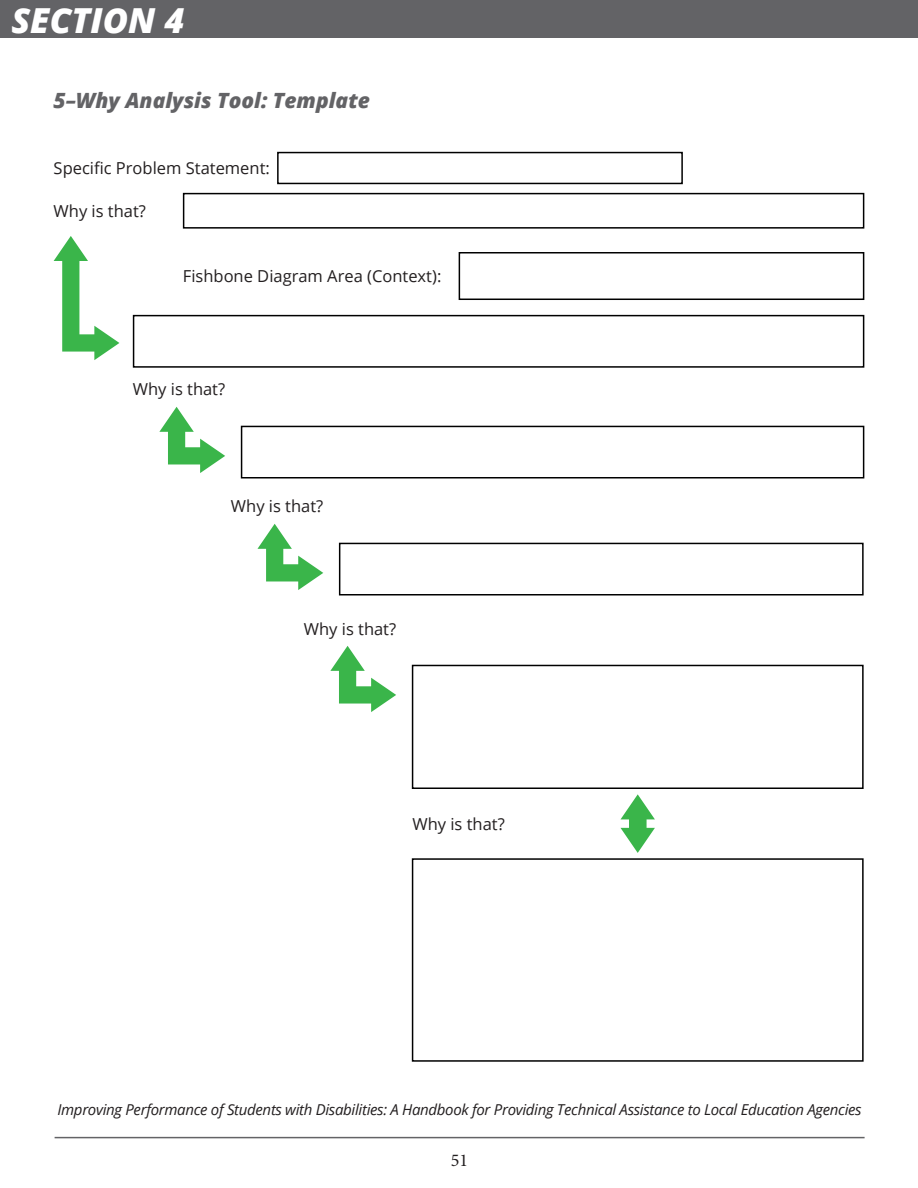
<style>
.page{position:relative;width:918px;height:1188px;background:#fff}
.page>*{position:absolute;margin:0;border:0;box-sizing:border-box;transform-origin:0 0}
.t1{font:italic 800 34.5px "Open Sans";color:#fff}
.t2{font:italic 800 21px "Open Sans";color:#636366}
.t3{font:18px "Minion Pro";color:#231f20}
.t4{font:16.5px "Open Sans";color:#231f20}
.t5{font:italic 15px "Open Sans";letter-spacing:-.02em;color:#231f20}
</style>
<div class="page">
<div style="left:0;top:0;width:918px;height:38px;background:#636366"></div>
<hr style="left:55px;top:1137px;width:810px;height:1px;background:#636366">
<div style="left:183px;top:193px;width:681px;height:36px;border:2px solid #000"></div>
<div style="left:133px;top:315px;width:731px;height:53px;border:2px solid #000"></div>
<div style="left:241px;top:426px;width:623px;height:52px;border:2px solid #000"></div>
<div style="left:339px;top:543px;width:525px;height:53px;border:2px solid #000"></div>
<div style="left:412px;top:665px;width:452px;height:124px;border:2px solid #000"></div>
<div style="left:412px;top:858px;width:452px;height:204px;border:2px solid #000"></div>
<div style="left:459px;top:252px;width:405px;height:48px;border:2px solid #000"></div>
<div style="left:277px;top:152px;width:406px;height:32px;border:2px solid #000"></div>
<svg style="left:54px;top:236px;width:65px;height:124px"></svg>
<svg style="left:159px;top:407px;width:66px;height:66px"></svg>
<svg style="left:257px;top:524px;width:66px;height:66px"></svg>
<svg style="left:330px;top:646px;width:66px;height:66px"></svg>
<svg style="left:621px;top:794px;width:34px;height:59px"></svg>
<h1 class="t1" style="left:11px;top:-6px;width:174px">SECTION 4</h1>
<p class="t2" style="left:54px;top:84px;width:318px">5–Why Analysis Tool: Template</p>
<p class="t4" style="left:54px;top:157px;width:218px">Specific Problem Statement:</p>
<p class="t4" style="left:54px;top:200px;width:94px">Why is that?</p>
<p class="t4" style="left:183px;top:265px;width:260px">Fishbone Diagram Area (Context):</p>
<p class="t4" style="left:133px;top:378px;width:94px">Why is that?</p>
<p class="t4" style="left:231px;top:495px;width:94px">Why is that?</p>
<p class="t4" style="left:304px;top:617px;width:94px">Why is that?</p>
<p class="t4" style="left:412px;top:813px;width:94px">Why is that?</p>
<p class="t5" style="left:57px;top:1099px;width:806px">Improving Performance of Students with Disabilities: A Handbook for Providing Technical Assistance to Local Education Agencies</p>
<p class="t3" style="left:451px;top:1148px;width:19px">51</p>
</div>
